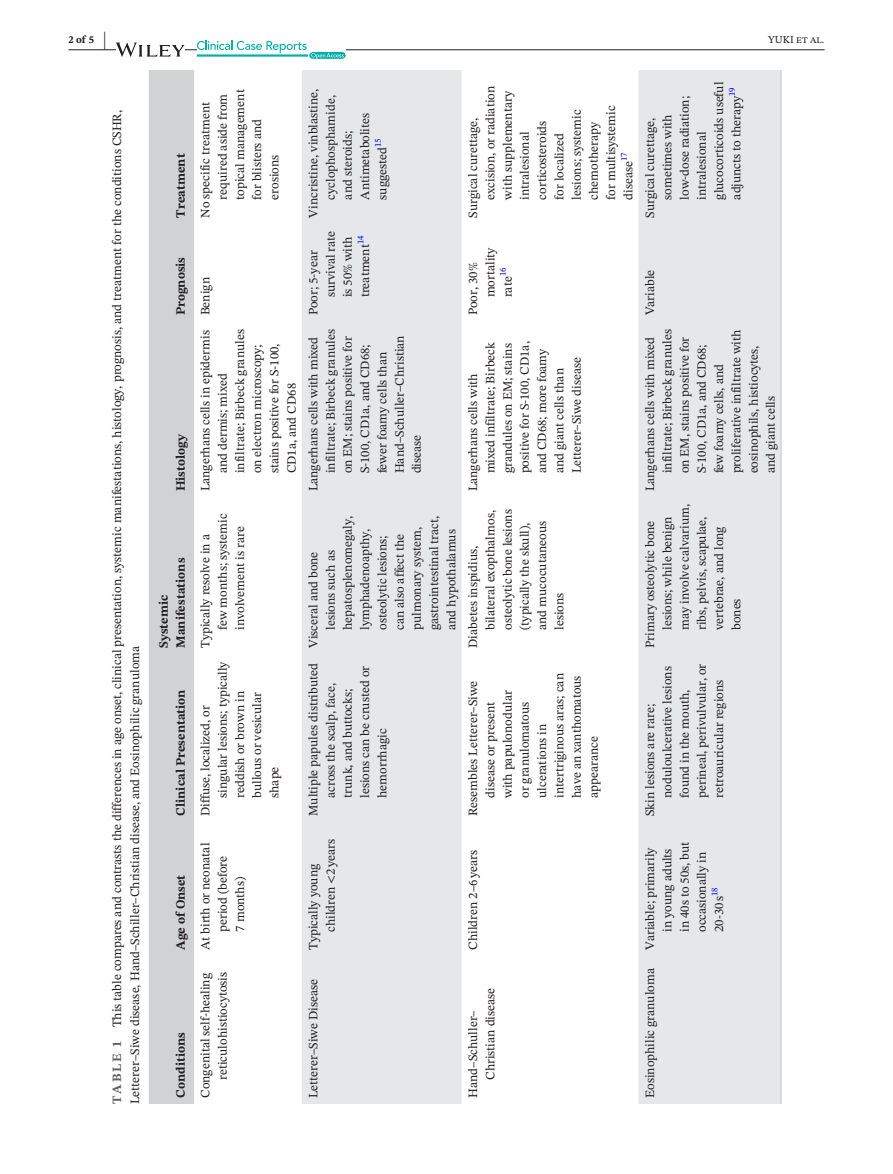
<style>
.page{position:relative;width:893px;height:1174px;background:#fff}
.page>*{position:absolute;margin:0;border:0;box-sizing:border-box;transform-origin:0 0}
.t1{font:12.75px/17.2px "STIX Two Text";color:#231f20}
.t2{font:700 12.75px/17.2px "STIX Two Text";color:#231f20}
.t3{font:10.5px "STIX Two Text";color:#231f20}
.t4{font:700 10.5px "STIX Two Text";color:#231f20}
.s1{font-size:21px}
.s2{font-weight:700;color:#636366}
.s3{font-family:"STIX"}
</style>
<div class="page">
<hr style="left:68px;top:49px;width:756px;height:1px;background:#231f20">
<svg style="left:116px;top:43px;width:69px;height:14px"></svg>
<svg style="left:197px;top:41px;width:149px;height:18px"></svg>
<div style="left:149px;top:70px;width:45px;height:1034px;background:#d1d2d4"></div>
<svg style="left:302px;top:70px;width:478px;height:1034px;fill:#e6e7e9"></svg>
<hr style="left:780px;top:70px;width:2px;height:1034px;background:#d1d2d4">
<p class="t4" style="left:68px;top:35px;width:39px">2 of 5 <span class="s1">|</span></p>
<p class="t3" style="left:768px;top:35px;width:58px">YUKI et al.</p>
<p class="t1" style="left:109px;top:1104px;width:995px;line-height:18px;rotate:-90deg"><span class="s2">TABLE 1</span> This table compares and contrasts the differences in age onset, clinical presentation, systemic manifestations, histology, prognosis, and treatment for the conditions CSHR,<br>Letterer– Siwe disease, Hand– Schiller– Christian disease, and Eosinophilic granuloma</p>
<p class="t2" style="left:173px;top:217px;width:66px;rotate:-90deg">Treatment</p>
<p class="t2" style="left:173px;top:315px;width:60px;rotate:-90deg">Prognosis</p>
<p class="t2" style="left:173px;top:491px;width:59px;rotate:-90deg">Histology</p>
<p class="t2" style="left:156px;top:648px;width:92px;rotate:-90deg">Systemic<br>Manifestations</p>
<p class="t2" style="left:173px;top:816px;width:128px;rotate:-90deg">Clinical Presentation</p>
<p class="t2" style="left:173px;top:950px;width:77px;rotate:-90deg">Age of Onset</p>
<p class="t2" style="left:173px;top:1098px;width:67px;rotate:-90deg">Conditions</p>
<p class="t1" style="left:198px;top:199px;width:112px;text-indent:-18px;rotate:-90deg">No specific treatment required aside from topical management for blisters and erosions</p>
<p class="t1" style="left:198px;top:315px;width:40px;rotate:-90deg">Benign</p>
<p class="t1" style="left:198px;top:473px;width:146px;text-indent:-18px;rotate:-90deg">Langerhans cells in epidermis and dermis; mixed infiltrate; Birbeck granules on electron microscopy; stains positive for S- 100,<br>CD1a, and CD68</p>
<p class="t1" style="left:198px;top:630px;width:118px;text-indent:-18px;rotate:-90deg">Typically resolve in a few months; systemic involvement is rare</p>
<p class="t1" style="left:198px;top:798px;width:138px;text-indent:-18px;rotate:-90deg">Diffuse, localized, or singular lesions; typically reddish or brown in bullous or vesicular shape</p>
<p class="t1" style="left:198px;top:932px;width:91px;text-indent:-18px;rotate:-90deg">At birth or neonatal period (before<br>7 months)</p>
<p class="t1" style="left:198px;top:1098px;width:127px;text-align:right;rotate:-90deg">Congenital self- healing reticulohistiocytosis</p>
<p class="t1" style="left:306px;top:199px;width:112px;text-indent:-18px;rotate:-90deg">Vincristine, vinblastine, cyclophosphamide, and steroids;<br>Antimetabolites suggested <sup>15</sup></p>
<p class="t1" style="left:306px;top:297px;width:68px;text-indent:-18px;rotate:-90deg">Poor; 5- year survival rate is 50% with treatment <sup>14</sup></p>
<p class="t1" style="left:306px;top:473px;width:146px;text-indent:-18px;rotate:-90deg">Langerhans cells with mixed infiltrate; Birbeck granules on EM; stains positive for<br>S- 100, CD1a, and CD68; fewer foamy cells than<br>Hand– Schuller– Christian disease</p>
<p class="t1" style="left:306px;top:630px;width:116px;text-indent:-18px;rotate:-90deg">Visceral and bone lesions such as hepatosplenomegaly, lymphadenoapthy, osteolytic lesions; can also affect the pulmonary system, gastrointestinal tract, and hypothalamus</p>
<p class="t1" style="left:306px;top:798px;width:136px;text-indent:-18px;rotate:-90deg">Multiple papules distributed across the scalp, face, trunk, and buttocks; lesions can be crusted or hemorrhagic</p>
<p class="t1" style="left:306px;top:932px;width:94px;text-indent:-18px;rotate:-90deg">Typically young children <span class="s3">&lt;</span>2 years</p>
<p class="t1" style="left:465px;top:199px;width:115px;text-indent:-18px;rotate:-90deg">Surgical curettage, excision, or radiation with supplementary intralesional corticosteroids<br>for localized<br>lesions; systemic chemotherapy<br>for multisystemic disease <sup>17</sup></p>
<p class="t1" style="left:465px;top:297px;width:51px;text-indent:-18px;rotate:-90deg">Poor, 30% mortality rate <sup>16</sup></p>
<p class="t1" style="left:465px;top:473px;width:134px;text-indent:-18px;rotate:-90deg">Langerhans cells with mixed infiltrate; Birbeck grandules on EM; stains positive for S- 100, CD1a, and CD68; more foamy and giant cells than<br>Letterer– Siwe disease</p>
<p class="t1" style="left:465px;top:630px;width:122px;text-indent:-18px;rotate:-90deg">Diabetes inspidius, bilateral exopthalmos, osteolytic bone lesions (typically the skull), and mucocutaneous lesions</p>
<p class="t1" style="left:465px;top:798px;width:126px;text-indent:-18px;rotate:-90deg">Resembles Letterer– Siwe disease or present<br>with papulonodular<br>or granulomatous ulcerations in intertriginous aras; can have an xanthomatous appearance</p>
<p class="t1" style="left:465px;top:950px;width:101px;rotate:-90deg">Children 2– 6 years</p>
<p class="t1" style="left:306px;top:1098px;width:120px;rotate:-90deg">Letterer– Siwe Disease</p>
<p class="t1" style="left:465px;top:1080px;width:94px;text-indent:-18px;rotate:-90deg">Hand– Schuller–<br>Christian disease</p>
<p class="t1" style="left:642px;top:199px;width:119px;text-indent:-18px;rotate:-90deg">Surgical curettage, sometimes with<br>low- dose radiation; intralesional glucocorticoids useful adjuncts to therapy <sup>19</sup></p>
<p class="t1" style="left:642px;top:315px;width:47px;rotate:-90deg">Variable</p>
<p class="t1" style="left:642px;top:473px;width:146px;text-indent:-18px;rotate:-90deg">Langerhans cells with mixed infiltrate; Birbeck granules on EM, stains positive for<br>S- 100, CD1a, and CD68; few foamy cells, and proliferative infiltrate with eosinophils, histiocytes, and giant cells</p>
<p class="t1" style="left:642px;top:630px;width:127px;text-indent:-18px;rotate:-90deg">Primary osteolytic bone lesions; while benign may involve calvarium, ribs, pelvis, scapulae, vertebrae, and long bones</p>
<p class="t1" style="left:642px;top:798px;width:136px;text-indent:-18px;rotate:-90deg">Skin lesions are rare; noduloulcerative lesions found in the mouth, perineal, perivulvular, or retroauricular regions</p>
<p class="t1" style="left:642px;top:932px;width:91px;text-indent:-18px;rotate:-90deg">Variable; primarily in young adults in 40s to 50s, but occasionally in<br>20- 30 s <sup>18</sup></p>
<p class="t1" style="left:642px;top:1098px;width:131px;rotate:-90deg">Eosinophilic granuloma</p>
</div>
